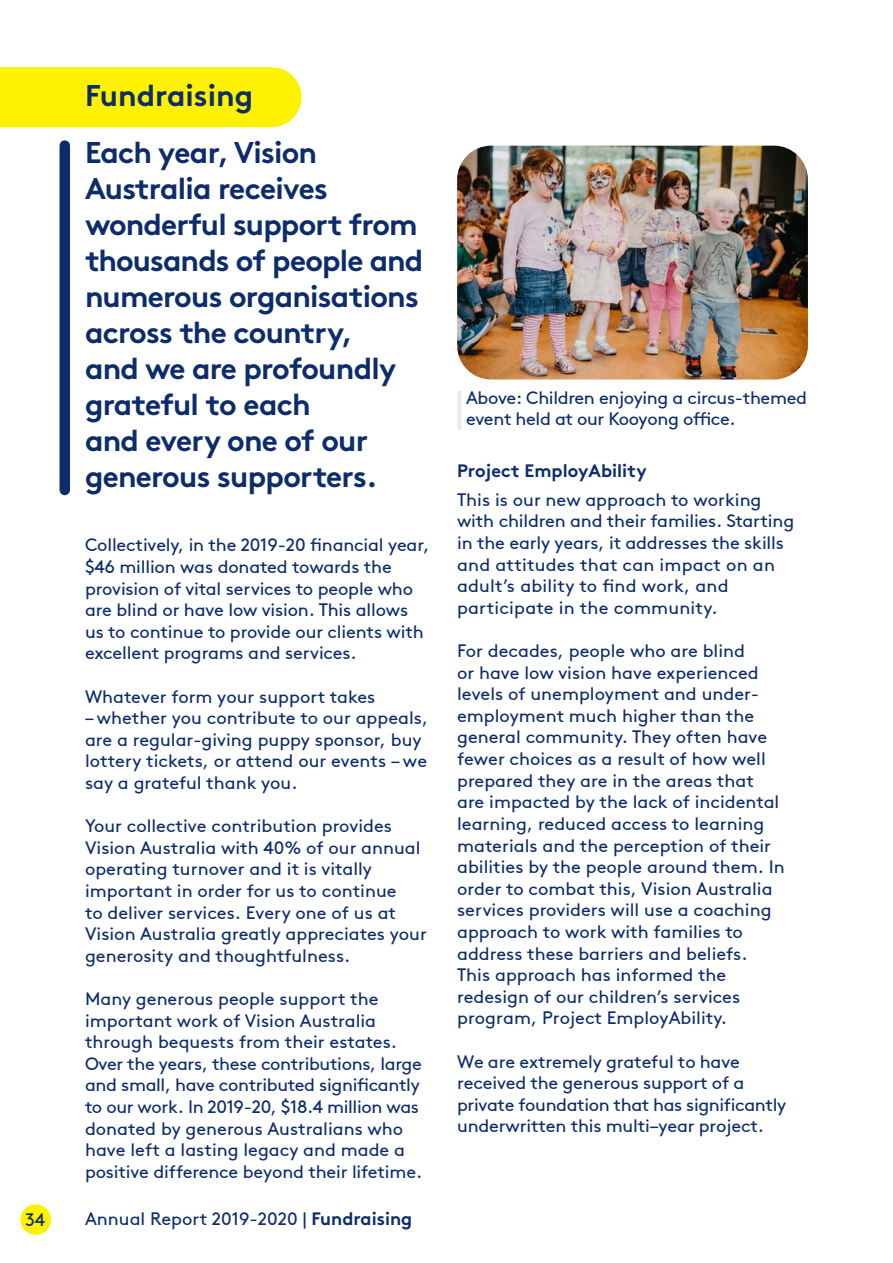
<style>
.page{position:relative;width:893px;height:1263px;background:#fff}
.page>*{position:absolute;margin:0;border:0;box-sizing:border-box;transform-origin:0 0}
.t1{font:700 30px/36px "Brown";letter-spacing:-.025em;color:#0d2c6c}
.t2{font:700 30px "Brown";color:#0d2c6c}
.t3{font:18px/21.6px "Brown";color:#0d2c6c}
.t4{font:18px/21.6px "Brown";letter-spacing:-.02em;color:#0d2c6c}
.t5{font:700 18px "Brown";color:#0d2c6c}
.s1{font-weight:700}
</style>
<div class="page">
<div style="left:457px;top:392px;width:5px;height:36px;background:#e7eaf0"></div>
<div style="left:0;top:67px;width:272px;height:60px;background:#fff200"></div>
<img style="left:457px;top:146px;width:351px;height:233px">
<div style="left:60px;top:146px;width:10px;height:344px;background:#0d2c6c"></div>
<div style="left:20px;top:1204px;width:31px;height:31px;background:#fff200;border-radius:50%"></div>
<h2 class="t2" style="left:85px;top:72px;width:170px">Fundraising</h2>
<p class="t1" style="left:85px;top:131px;width:340px">Each year, Vision<br>Australia receives wonderful support from thousands of people and numerous organisations across the country,<br>and we are profoundly grateful to each<br>and every one of our generous supporters.</p>
<p class="t3" style="left:85px;top:534px;width:346px">Collectively, in the 2019-20 financial year, $46 million was donated towards the provision of vital services to people who are blind or have low vision. This allows us to continue to provide our clients with excellent programs and services.</p>
<p class="t3" style="left:85px;top:686px;width:292px">Whatever form your support takes</p>
<p class="t3" style="left:85px;top:707px;width:345px">– whether you contribute to our appeals, are a regular-giving puppy sponsor, buy lottery tickets, or attend our events – we say a grateful thank you.</p>
<p class="t3" style="left:85px;top:815px;width:343px">Your collective contribution provides Vision Australia with 40% of our annual operating turnover and it is vitally important in order for us to continue<br>to deliver services. Every one of us at Vision Australia greatly appreciates your generosity and thoughtfulness.</p>
<p class="t3" style="left:85px;top:988px;width:339px">Many generous people support the important work of Vision Australia through bequests from their estates.<br>Over the years, these contributions, large and small, have contributed significantly to our work. In 2019-20, $18.4 million was donated by generous Australians who have left a lasting legacy and made a positive difference beyond their lifetime.</p>
<p class="t3" style="left:25px;top:1209px;width:21px">34</p>
<p class="t3" style="left:85px;top:1208px;width:329px">Annual Report 2019-2020 | <span class="s1">Fundraising</span></p>
<p class="t4" style="left:466px;top:387px;width:343px">Above: Children enjoying a circus-themed event held at our Kooyong office.</p>
<h3 class="t5" style="left:457px;top:456px;width:191px">Project EmployAbility</h3>
<p class="t3" style="left:457px;top:489px;width:339px">This is our new approach to working with children and their families. Starting in the early years, it addresses the skills and attitudes that can impact on an adult’s ability to find work, and participate in the community.</p>
<p class="t3" style="left:457px;top:640px;width:329px">For decades, people who are blind<br>or have low vision have experienced levels of unemployment and under&shy;employment much higher than the general community. They often have fewer choices as a result of how well prepared they are in the areas that are impacted by the lack of incidental learning, reduced access to learning materials and the perception of their abilities by the people around them. In order to combat this, Vision Australia services providers will use a coaching approach to work with families to address these barriers and beliefs.<br>This approach has informed the redesign of our children’s services program, Project EmployAbility.</p>
<p class="t3" style="left:457px;top:1050px;width:331px">We are extremely grateful to have received the generous support of a private foundation that has significantly underwritten this multi–year project.</p>
</div>
